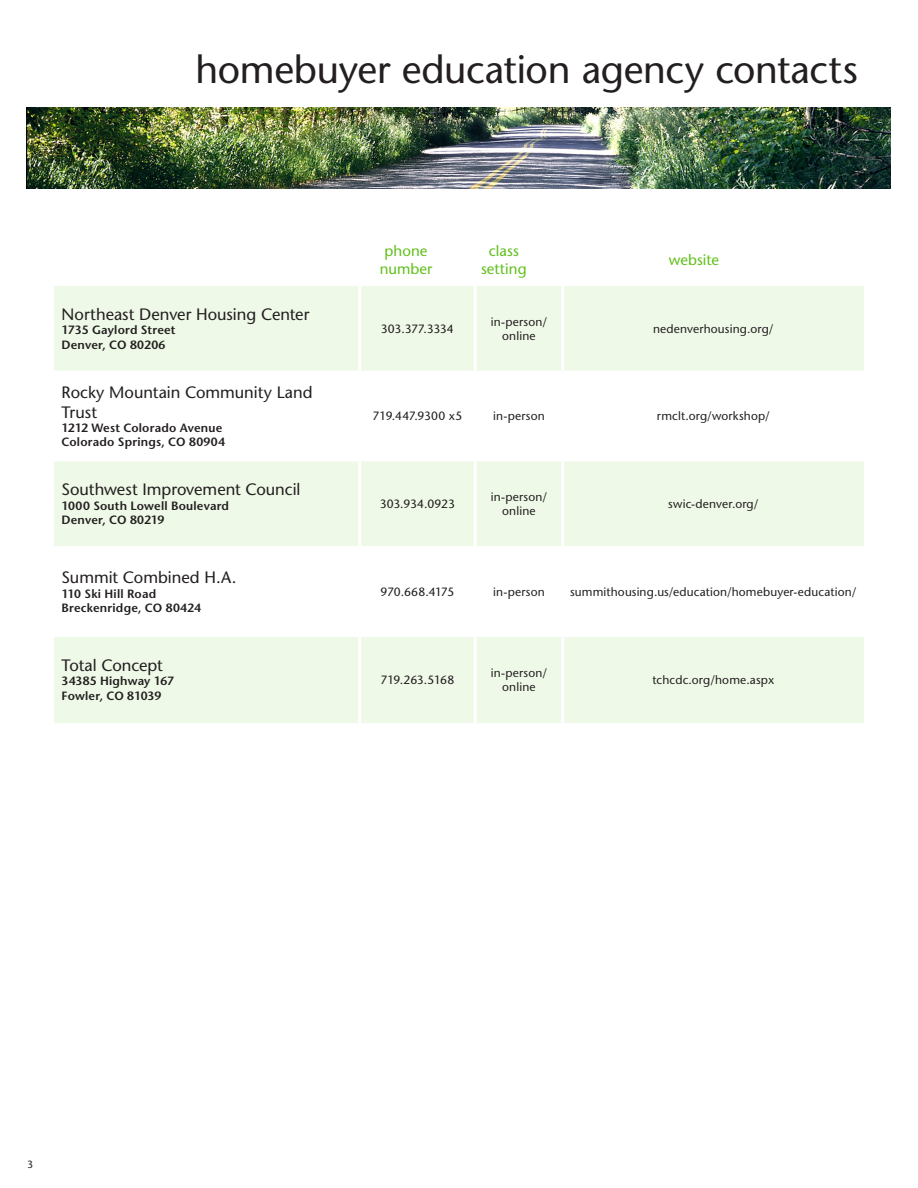
<style>
.page{position:relative;width:918px;height:1188px;background:#fff}
.page>*{position:absolute;margin:0;border:0;box-sizing:border-box;transform-origin:0 0}
.t1{font:500 39px "Stone Sans Std";letter-spacing:-.01em;color:#231f20}
.table_county{font:500 16.5px/19.8px "Stone Sans Std";letter-spacing:-.005em;color:#231f20}
.t2{font:500 15px/18px "Stone Sans Std";color:#61bf1a;text-align:center}
.table_center{font:500 12px/14.4px "Stone Sans Std";letter-spacing:.01em;color:#231f20;text-align:center}
.table_left{font:600 12px "Stone Sans Std";letter-spacing:.015em;color:#231f20}
.table_center-2{font:500 12px "Stone Sans Std";letter-spacing:-.025em;color:#231f20}
.table_center-3{font:500 12px "Stone Sans Std";letter-spacing:-.03em;color:#231f20}
.t3{font:500 10.5px "Stone Sans Std";color:#231f20}
</style>
<div class="page">
<img style="left:26px;top:108px;width:864px;height:81px">
<svg style="left:54px;top:286px;width:810px;height:437px;fill:#eff9e8"></svg>
<hr style="left:358px;top:286px;width:3px;height:85px;background:#fff">
<hr style="left:474px;top:286px;width:3px;height:85px;background:#fff">
<hr style="left:561px;top:286px;width:3px;height:85px;background:#fff">
<hr style="left:358px;top:374px;width:3px;height:84px;background:#fff">
<hr style="left:474px;top:374px;width:3px;height:84px;background:#fff">
<hr style="left:561px;top:374px;width:3px;height:84px;background:#fff">
<hr style="left:54px;top:458px;width:306px;height:3px;background:#fff">
<hr style="left:360px;top:458px;width:115px;height:3px;background:#fff">
<hr style="left:358px;top:461px;width:3px;height:85px;background:#fff">
<hr style="left:475px;top:458px;width:88px;height:3px;background:#fff">
<hr style="left:474px;top:461px;width:3px;height:85px;background:#fff">
<hr style="left:563px;top:458px;width:301px;height:3px;background:#fff">
<hr style="left:561px;top:461px;width:3px;height:85px;background:#fff">
<hr style="left:54px;top:546px;width:306px;height:3px;background:#fff">
<hr style="left:360px;top:546px;width:115px;height:3px;background:#fff">
<hr style="left:358px;top:549px;width:3px;height:85px;background:#fff">
<hr style="left:475px;top:546px;width:88px;height:3px;background:#fff">
<hr style="left:474px;top:549px;width:3px;height:85px;background:#fff">
<hr style="left:563px;top:546px;width:301px;height:3px;background:#fff">
<hr style="left:561px;top:549px;width:3px;height:85px;background:#fff">
<hr style="left:358px;top:637px;width:3px;height:86px;background:#fff">
<hr style="left:474px;top:637px;width:3px;height:86px;background:#fff">
<hr style="left:561px;top:637px;width:3px;height:86px;background:#fff">
<hr style="left:54px;top:371px;width:306px;height:3px;background:#fff">
<hr style="left:360px;top:371px;width:115px;height:3px;background:#fff">
<hr style="left:475px;top:371px;width:88px;height:3px;background:#fff">
<hr style="left:563px;top:371px;width:301px;height:3px;background:#fff">
<hr style="left:54px;top:634px;width:306px;height:3px;background:#fff">
<hr style="left:360px;top:634px;width:115px;height:3px;background:#fff">
<hr style="left:475px;top:634px;width:88px;height:3px;background:#fff">
<hr style="left:563px;top:634px;width:301px;height:3px;background:#fff">
<h1 class="t1" style="left:195px;top:46px;width:664px">homebuyer education agency contacts</h1>
<p class="table_county" style="left:62px;top:304px;width:249px">Northeast Denver Housing Center</p>
<p class="table_left" style="left:62px;top:323px;width:115px">1735 Gaylord Street</p>
<p class="table_left" style="left:62px;top:337px;width:105px">Denver, CO 80206</p>
<p class="table_county" style="left:62px;top:382px;width:253px">Rocky Mountain Community Land<br>Trust</p>
<p class="table_left" style="left:62px;top:421px;width:162px">1212 West Colorado Avenue</p>
<p class="table_left" style="left:62px;top:435px;width:165px">Colorado Springs, CO 80904</p>
<p class="table_county" style="left:62px;top:480px;width:241px">Southwest Improvement Council</p>
<p class="table_left" style="left:62px;top:498px;width:169px">1000 South Lowell Boulevard</p>
<p class="table_left" style="left:62px;top:513px;width:104px">Denver, CO 80219</p>
<p class="table_county" style="left:62px;top:568px;width:177px">Summit Combined H.A.</p>
<p class="table_left" style="left:62px;top:586px;width:96px">110 Ski Hill Road</p>
<p class="table_left" style="left:62px;top:601px;width:141px">Breckenridge, CO 80424</p>
<p class="table_county" style="left:62px;top:655px;width:103px">Total Concept</p>
<p class="table_left" style="left:62px;top:674px;width:114px">34385 Highway 167</p>
<p class="table_left" style="left:62px;top:688px;width:101px">Fowler, CO 81039</p>
<p class="t2" style="left:380px;top:241px;width:54px">phone number</p>
<p class="t2" style="left:481px;top:241px;width:47px">class setting</p>
<p class="t2" style="left:669px;top:250px;width:52px">website</p>
<p class="table_center-3" style="left:381px;top:321px;width:74px">303.377.3334</p>
<p class="table_center" style="left:491px;top:314px;width:58px">in-person/ online</p>
<p class="table_center" style="left:653px;top:321px;width:122px">nedenverhousing.org/</p>
<p class="table_center" style="left:373px;top:409px;width:91px">719.447.9300 x5</p>
<p class="table_center" style="left:493px;top:409px;width:53px">in-person</p>
<p class="table_center" style="left:657px;top:409px;width:114px">rmclt.org/workshop/</p>
<p class="table_center" style="left:380px;top:497px;width:76px">303.934.0923</p>
<p class="table_center" style="left:491px;top:490px;width:58px">in-person/ online</p>
<p class="table_center" style="left:668px;top:497px;width:92px">swic-denver.org/</p>
<p class="table_center-2" style="left:381px;top:585px;width:75px">970.668.4175</p>
<p class="table_center" style="left:493px;top:585px;width:53px">in-person</p>
<p class="table_center" style="left:570px;top:585px;width:288px">summithousing.us/education/homebuyer-education/</p>
<p class="table_center-2" style="left:381px;top:672px;width:75px">719.263.5168</p>
<p class="table_center" style="left:491px;top:665px;width:58px">in-person/ online</p>
<p class="table_center" style="left:652px;top:672px;width:123px">tchcdc.org/home.aspx</p>
<p class="t3" style="left:27px;top:1158px;width:8px">3</p>
</div>
